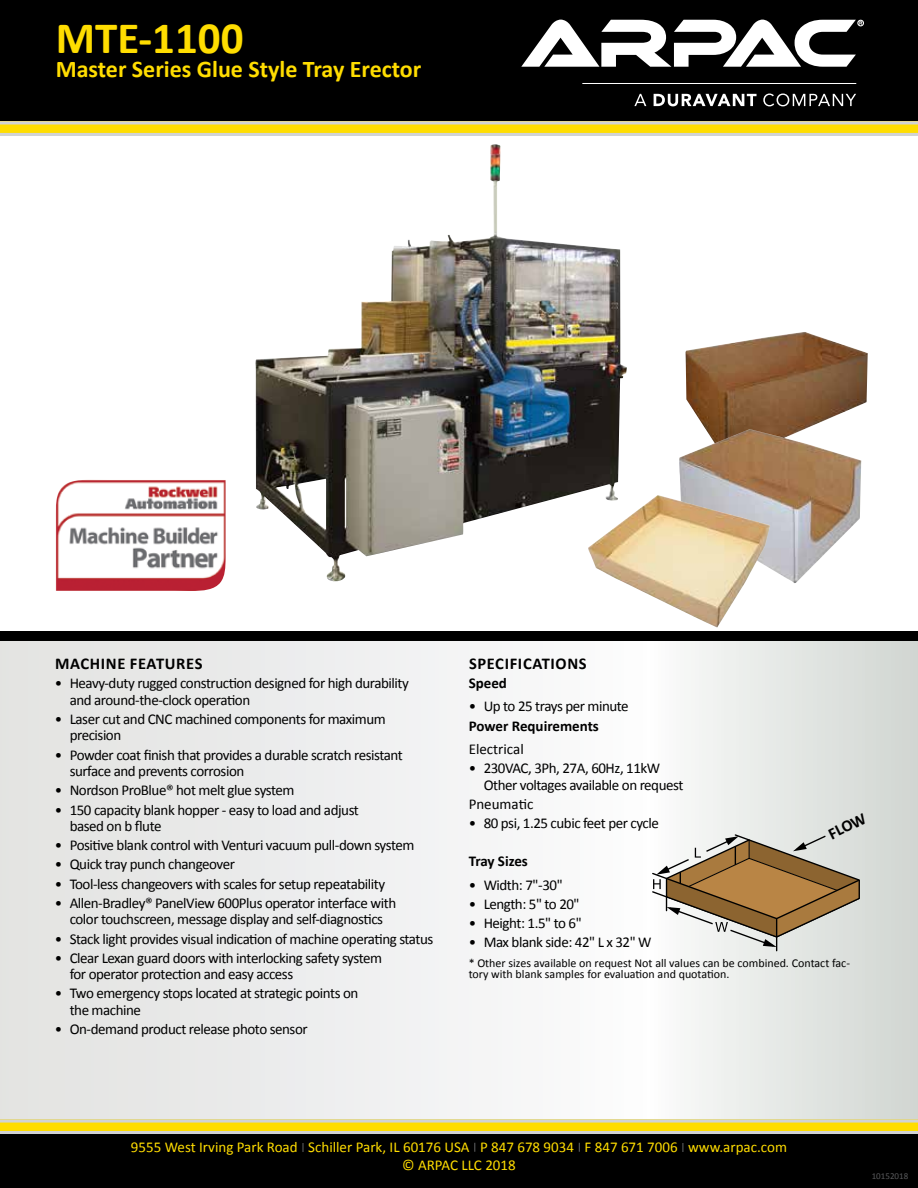
<style>
.page{position:relative;width:918px;height:1188px;background:#fff}
.page>*{position:absolute;margin:0;border:0;box-sizing:border-box;transform-origin:0 0}
.t1{font:700 45px "Calibri";color:#fd0}
.t2{font:700 24px "Calibri";color:#fd0}
.t3{font:700 16.5px "Calibri";letter-spacing:.04em;color:#000}
.t4{font:15px/16.5px "Calibri";letter-spacing:-.03em;color:#000}
.t5{font:15px/18px "Calibri";color:#fd0;text-align:center}
.t6{font:700 15px "Calibri";color:#000}
.t7{font:15px "Calibri";color:#000}
.t8{font:700 15px "Calibri";letter-spacing:-.02em;color:#000}
.t9{font:12px/10.5px "Calibri";color:#000}
.t10{font:9px "Calibri";color:#58595b}
</style>
<div class="page">
<svg style="left:0;top:641px;width:918px;height:479px"></svg>
<div style="left:0;top:0;width:918px;height:122px;background:#000"></div>
<svg style="left:0;top:124px;width:918px;height:9px;background:#fcdc0d"></svg>
<hr style="left:0;top:133px;width:918px;height:3px;background:#d1d3d4">
<hr style="left:0;top:121px;width:918px;height:3px;background:#d1d3d4">
<div style="left:0;top:632px;width:918px;height:9px;background:#000"></div>
<div style="left:0;top:1134px;width:918px;height:54px;background:#000"></div>
<div style="left:0;top:1120px;width:918px;height:12px;background:#fd0"></div>
<hr style="left:0;top:1131px;width:918px;height:3px;background:#d1d3d4">
<hr style="left:0;top:1120px;width:918px;height:3px;background:#d1d3d4">
<img style="left:255px;top:144px;width:372px;height:438px">
<img style="left:686px;top:332px;width:182px;height:130px">
<img style="left:679px;top:429px;width:182px;height:154px">
<img style="left:588px;top:495px;width:182px;height:133px">
<svg style="left:521px;top:20px;width:343px;height:47px"></svg>
<svg style="left:634px;top:94px;width:12px;height:12px"></svg>
<svg style="left:654px;top:94px;width:103px;height:12px"></svg>
<svg style="left:763px;top:94px;width:93px;height:12px"></svg>
<hr style="left:582px;top:83px;width:274px;height:1px;background:#fff">
<img style="left:55px;top:480px;width:171px;height:111px">
<svg style="left:652px;top:833px;width:210px;height:118px"></svg>
<h1 class="t1" style="left:56px;top:10px;width:189px">MTE-1100</h1>
<h2 class="t2" style="left:56px;top:54px;width:367px">Master Series Glue Style Tray Erector</h2>
<p class="t3" style="left:55px;top:653px;width:149px">MACHINE FEATURES</p>
<p class="t4" style="left:70px;top:675px;width:341px;text-indent:-15px">• Heavy-duty rugged construction designed for high durability and around-the-clock operation</p>
<p class="t4" style="left:70px;top:711px;width:318px;text-indent:-15px">• Laser cut and CNC machined components for maximum precision</p>
<p class="t4" style="left:70px;top:746px;width:335px;text-indent:-15px">• Powder coat finish that provides a durable scratch resistant surface and prevents corrosion</p>
<p class="t4" style="left:55px;top:782px;width:241px">• Nordson ProBlue® hot melt glue system</p>
<p class="t4" style="left:70px;top:801px;width:291px;text-indent:-15px">• 150 capacity blank hopper - easy to load and adjust based on b flute</p>
<p class="t4" style="left:55px;top:837px;width:361px">• Positive blank control with Venturi vacuum pull-down system</p>
<p class="t4" style="left:55px;top:856px;width:182px">• Quick tray punch changeover</p>
<p class="t4" style="left:55px;top:875px;width:332px">• Tool-less changeovers with scales for setup repeatability</p>
<p class="t4" style="left:55px;top:895px;width:343px;text-align:center">• Allen-Bradley® PanelView 600Plus operator interface with color touchscreen, message display and self-diagnostics</p>
<p class="t4" style="left:55px;top:930px;width:380px">• Stack light provides visual indication of machine operating status</p>
<p class="t4" style="left:70px;top:950px;width:314px;text-indent:-15px">• Clear Lexan guard doors with interlocking safety system for operator protection and easy access</p>
<p class="t4" style="left:70px;top:985px;width:290px;text-indent:-15px">• Two emergency stops located at strategic points on the machine</p>
<p class="t4" style="left:55px;top:1021px;width:255px">• On-demand product release photo sensor</p>
<p class="t3" style="left:469px;top:653px;width:119px">SPECIFICATIONS</p>
<p class="t6" style="left:469px;top:674px;width:40px">Speed</p>
<p class="t4" style="left:469px;top:698px;width:162px">• Up to 25 trays per minute</p>
<p class="t6" style="left:469px;top:716px;width:132px">Power Requirements</p>
<p class="t7" style="left:469px;top:739px;width:57px">Electrical</p>
<p class="t4" style="left:484px;top:760px;width:201px;text-indent:-15px">• 230VAC, 3Ph, 27A, 60Hz, 11kW<br>Other voltages available on request</p>
<p class="t7" style="left:469px;top:794px;width:66px">Pneumatic</p>
<p class="t4" style="left:469px;top:815px;width:192px">• 80 psi, 1.25 cubic feet per cycle</p>
<p class="t8" style="left:469px;top:852px;width:61px">Tray Sizes</p>
<p class="t4" style="left:469px;top:876px;width:96px">• Width: 7"-30"</p>
<p class="t4" style="left:469px;top:896px;width:112px">• Length: 5" to 20"</p>
<p class="t4" style="left:469px;top:915px;width:115px">• Height: 1.5" to 6"</p>
<p class="t4" style="left:469px;top:934px;width:184px">• Max blank side: 42" L x 32" W</p>
<p class="t9" style="left:469px;top:958px;width:383px">* Other sizes available on request Not all values can be combined. Contact fac&shy;tory with blank samples for evaluation and quotation.</p>
<p class="t3" style="left:824px;top:826px;width:42px;rotate:-27deg">FLOW</p>
<p class="t5" style="left:131px;top:1138px;width:658px">9555 West Irving Park Road Schiller Park, IL 60176 USA P 847 678 9034 F 847 671 7006 www.arpac.com © ARPAC LLC 2018</p>
<p class="t10" style="left:872px;top:1170px;width:38px">10152018</p>
</div>
